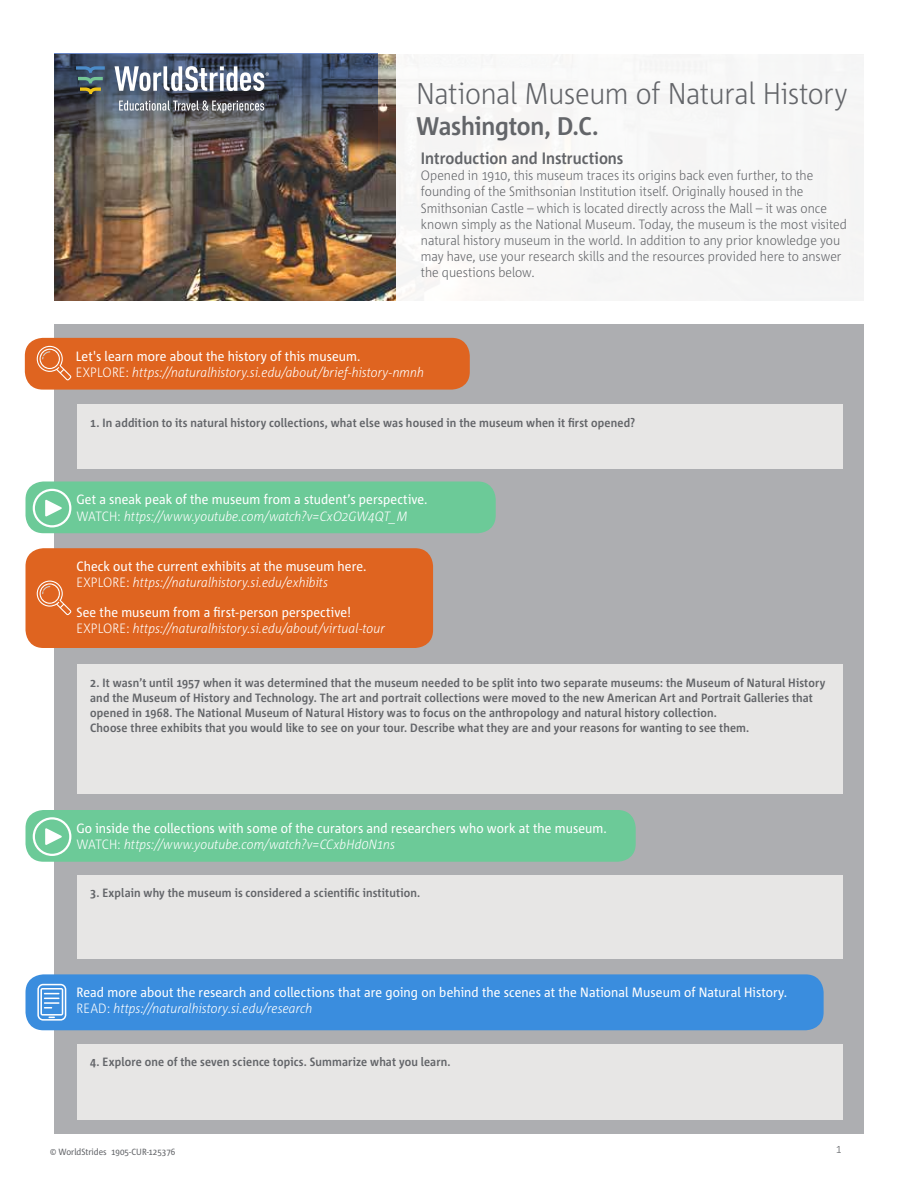
<style>
.page{position:relative;width:918px;height:1188px;background:#fff}
.page>*{position:absolute;margin:0;border:0;box-sizing:border-box;transform-origin:0 0}
.t1{font:300 30px "Corpid C1 s S Cd";letter-spacing:-.015em;color:#636569}
.t2{font:700 25.5px "Corpid C1 s S Cd";letter-spacing:-.005em;color:#636569}
.t3{font:700 16.5px "Corpid C1 s S Cd";color:#636569}
.t4{font:13.5px/16.2px "Corpid C1 s S Cd";letter-spacing:.005em;color:#fff}
.t5{font:300 13.5px/16.2px "Corpid C1 s S Cd";letter-spacing:-.005em;color:#636569}
.t6{font:italic 300 13.5px/16.2px "Corpid C1 s S Cd";letter-spacing:.005em;color:#fff}
.t7{font:700 12px/15px "Corpid C1 s S Cd";letter-spacing:.01em;color:#636569}
.t8{font:300 12px "Corpid C1 s S Cd";color:#636569}
.t9{font:9px "Corpid C1 s S Cd";color:#636569}
.s1{font-weight:400;font-style:normal}
.s2{font-style:normal}
.s3{font-weight:300}
.s4{font-weight:300;font-style:italic}
</style>
<div class="page">
<div style="left:54px;top:324px;width:810px;height:810px;background:#adaeb1"></div>
<div style="left:77px;top:405px;width:765px;height:64px;background:#e7e6e5"></div>
<div style="left:26px;top:974px;width:798px;height:56px;background:#3a8dde;border-radius:18px"></div>
<svg style="left:37px;top:984px;width:29px;height:37px"></svg>
<div style="left:25px;top:338px;width:445px;height:52px;background:#df6420;border-radius:18px"></div>
<div style="left:26px;top:548px;width:407px;height:100px;background:#df6420;border-radius:18px"></div>
<div style="left:26px;top:482px;width:470px;height:51px;background:#6cca98;border-radius:18px"></div>
<svg style="left:33px;top:489px;width:38px;height:38px"></svg>
<div style="left:77px;top:664px;width:765px;height:129px;background:#e7e6e5"></div>
<div style="left:26px;top:810px;width:610px;height:52px;background:#6cca98;border-radius:18px"></div>
<svg style="left:33px;top:817px;width:38px;height:39px"></svg>
<div style="left:77px;top:875px;width:765px;height:83px;background:#e7e6e5"></div>
<div style="left:77px;top:1044px;width:765px;height:75px;background:#e7e6e5"></div>
<img style="left:54px;top:54px;width:342px;height:246px">
<div style="left:396px;top:52px;width:468px;height:266px;background:#f6f6f6"></div>
<img style="left:55px;top:53px;width:323px;height:117px">
<svg style="left:37px;top:581px;width:34px;height:34px"></svg>
<svg style="left:37px;top:346px;width:34px;height:34px"></svg>
<svg style="left:76px;top:66px;width:29px;height:28px"></svg>
<svg style="left:119px;top:100px;width:145px;height:13px;background:#7f8288"></svg>
<svg style="left:115px;top:66px;width:154px;height:25px"></svg>
<h1 class="t1" style="left:416px;top:75px;width:433px">National Museum of Natural History</h1>
<h2 class="t2" style="left:416px;top:110px;width:184px">Washington, D.C.</h2>
<h3 class="t3" style="left:421px;top:148px;width:204px">Introduction and Instructions</h3>
<p class="t5" style="left:421px;top:167px;width:427px">Opened in 1910, this museum traces its origins back even further, to the founding of the Smithsonian Institution itself. Originally housed in the Smithsonian Castle – which is located directly across the Mall – it was once known simply as the National Museum. Today, the museum is the most visited natural history museum in the world. In addition to any prior knowledge you may have, use your research skills and the resources provided here to answer the questions below.</p>
<p class="t6" style="left:76px;top:348px;width:350px"><span class="s1">Let's learn more about the history of this museum.<br></span><span class="s2">EXPLORE:</span> https://naturalhistory.si.edu/about/brief-history-nmnh</p>
<p class="t7" style="left:90px;top:415px;width:547px">1. In addition to its natural history collections, what else was housed in the museum when it first opened?</p>
<p class="t4" style="left:76px;top:491px;width:353px">Get a sneak peak of the museum from a student’s perspective.<br><span class="s3">WATCH:</span> <span class="s4">https://www.youtube.com/watch?v=CxO2GW4QT_M</span></p>
<p class="t4" style="left:76px;top:558px;width:291px">Check out the current exhibits at the museum here.<br><span class="s3">EXPLORE:</span> <span class="s4">https://naturalhistory.si.edu/exhibits</span></p>
<p class="t6" style="left:76px;top:604px;width:310px"><span class="s1">See the museum from a first-person perspective!<br></span><span class="s2">EXPLORE:</span> https://naturalhistory.si.edu/about/virtual-tour</p>
<p class="t7" style="left:90px;top:675px;width:737px">2. It wasn’t until 1957 when it was determined that the museum needed to be split into two separate museums: the Museum of Natural History and the Museum of History and Technology. The art and portrait collections were moved to the new American Art and Portrait Galleries that opened in 1968. The National Museum of Natural History was to focus on the anthropology and natural history collection.<br>Choose three exhibits that you would like to see on your tour. Describe what they are and your reasons for wanting to see them.</p>
<p class="t4" style="left:76px;top:820px;width:532px">Go inside the collections with some of the curators and researchers who work at the museum.<br><span class="s3">WATCH:</span> <span class="s4">https://www.youtube.com/watch?v=CCxbHd0N1ns</span></p>
<p class="t7" style="left:90px;top:885px;width:332px">3. Explain why the museum is considered a scientific institution.</p>
<p class="t4" style="left:76px;top:984px;width:712px">Read more about the research and collections that are going on behind the scenes at the National Museum of Natural History.<br><span class="s3">READ:</span> <span class="s4">https://naturalhistory.si.edu/research</span></p>
<p class="t7" style="left:90px;top:1054px;width:362px">4. Explore one of the seven science topics. Summarize what you learn.</p>
<p class="t9" style="left:50px;top:1146px;width:127px">© WorldStrides 1905-CUR-125376</p>
<p class="t8" style="left:836px;top:1141px;width:7px">1</p>
</div>
